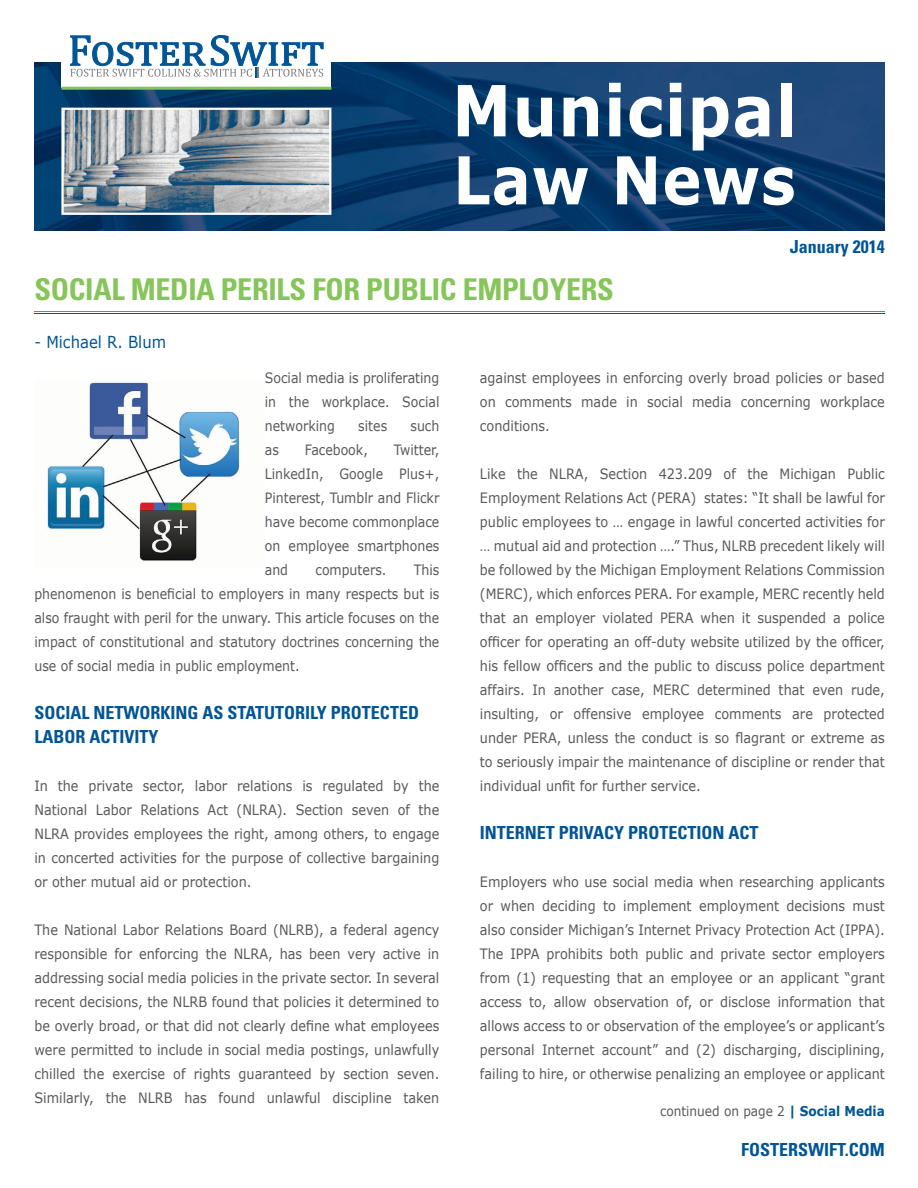
<style>
.page{position:relative;width:918px;height:1188px;background:#fff}
.page>*{position:absolute;margin:0;border:0;box-sizing:border-box;transform-origin:0 0}
.t1{font:700 70.5px "Verdana";letter-spacing:.02em;color:#fff;scale:.89 1}
.t2{font:700 66px "Verdana";letter-spacing:.02em;color:#fff;scale:.89 1}
.t3{font:700 condensed 30px "Univers LT Std";letter-spacing:-.01em;color:#85c559}
.t4{font:700 condensed 18px/24px "Univers LT Std";color:#005596}
.t5{font:16.5px "Verdana";color:#005596;scale:.9 1}
.t6{font:14.25px/24px "Verdana";color:#58595b;text-align:justify;scale:.9 1}
.t7{font:14.25px/24px "Verdana";color:#58595b;text-align:justify;scale:.88 1}
.t8{font:13.5px "Verdana";color:#58595b;scale:.9 1}
.s1{font-weight:700;color:#005596}
</style>
<div class="page">
<img style="left:34px;top:62px;width:851px;height:168px">
<div style="left:61px;top:34px;width:270px;height:54px;background:#fff"></div>
<hr style="left:61px;top:87px;width:270px;height:3px;background:#85c559">
<hr style="left:34px;top:311px;width:851px;height:1px;background:#7e8083">
<hr style="left:34px;top:313px;width:851px;height:1px;background:#005596">
<svg style="left:70px;top:35px;width:254px;height:43px"></svg>
<img style="left:64px;top:111px;width:264px;height:101px">
<div style="left:61px;top:108px;width:270px;height:107px;border:2px solid #fff"></div>
<img style="left:47px;top:382px;width:193px;height:180px">
<h1 class="t1" style="left:452px;top:61px;width:389px">Municipal</h1>
<h2 class="t2" style="left:453px;top:134px;width:386px">Law News</h2>
<h3 class="t3" style="left:34px;top:271px;width:32px">SOCIAL</h3>
<h3 class="t3" style="left:131px;top:271px;width:40px">MEDIA</h3>
<h3 class="t3" style="left:221px;top:271px;width:31px">PERIL</h3>
<h3 class="t3" style="left:290px;top:271px;width:109px">S FOR PUBLIC</h3>
<h3 class="t3" style="left:463px;top:271px;width:73px">EMPLOYER</h3>
<h3 class="t3" style="left:597px;top:271px;width:18px">S</h3>
<p class="t5" style="left:34px;top:331px;width:148px">- Michael R. Blum</p>
<p class="t4" style="left:790px;top:234px;width:96px">JANUARY 2014</p>
<p class="t7" style="left:265px;top:366px;width:200px">Social media is proliferating in the workplace. Social networking</p>
<p class="t7" style="left:358px;top:414px;width:34px">sites</p>
<p class="t7" style="left:410px;top:414px;width:34px">such</p>
<p class="t7" style="left:265px;top:438px;width:17px">as</p>
<p class="t7" style="left:305px;top:438px;width:73px">Facebook,</p>
<p class="t7" style="left:265px;top:438px;width:200px;text-indent:129px">Twitter, LinkedIn, Google Plus+, Pinterest, Tumblr and Flickr have become commonplace on employee smartphones and</p>
<p class="t7" style="left:34px;top:558px;width:462px;text-indent:379px">This phenomenon is beneficial to employers in many respects but is also fraught with peril for the unwary. This article focuses on the impact of constitutional and statutory doctrines concerning the use of social media in public employment.</p>
<p class="t4" style="left:34px;top:701px;width:386px">SOCIAL NETWORKIN G AS STATUTORILY PROTECTED<br>LABOR ACTIVITY</p>
<p class="t6" style="left:34px;top:774px;width:452px">In the private sector, labor relations is regulated by the National Labor Relations Act (NLRA). Section seven of the NLRA provides employees the right, among others, to engage in concerted activities for the purpose of collective bargaining or other mutual aid or protection.</p>
<p class="t6" style="left:34px;top:918px;width:452px">The National Labor Relations Board (NLRB), a federal agency responsible for enforcing the NLRA, has been very active in addressing social media policies in the private sector. In several recent decisions, the NLRB found that policies it determined to be overly broad, or that did not clearly define what employees were permitted to include in social media postings, unlawfully chilled the exercise of rights guaranteed by section seven.<br>Similarly, the NLRB has found unlawful discipline taken</p>
<p class="t7" style="left:315px;top:558px;width:82px">computers.</p>
<p class="t6" style="left:480px;top:366px;width:452px">against employees in enforcing overly broad policies or based on comments made in social media concerning workplace conditions.</p>
<p class="t6" style="left:480px;top:462px;width:452px">Like the NLRA, Section 423.209 of the Michigan Public Employment Relations Act (PERA) states: “It shall be lawful for public employees to … engage in lawful concerted activities for … mutual aid and protection ….” Thus, NLRB precedent likely will be followed by the Michigan Employment Relations Commission (MERC), which enforces PERA. For example, MERC recently held that an employer violated PERA when it suspended a police officer for operating an off-duty website utilized by the officer, his fellow officers and the public to discuss police department affairs. In another case, MERC determined that even rude, insulting, or offensive employee comments are protected under PERA, unless the conduct is so flagrant or extreme as to seriously impair the maintenance of discipline or render that individual unfit for further service.</p>
<p class="t4" style="left:480px;top:821px;width:280px">INTERN ET PRIVACY PROTECTION ACT</p>
<p class="t6" style="left:480px;top:870px;width:452px">Employers who use social media when researching applicants or when deciding to implement employment decisions must also consider Michigan’s Internet Privacy Protection Act (IPPA).<br>The IPPA prohibits both public and private sector employers from (1) requesting that an employee or an applicant “grant access to, allow observation of, or disclose information that allows access to or observation of the employee’s or applicant’s personal Internet account” and (2) discharging, disciplining, failing to hire, or otherwise penalizing an employee or applicant</p>
<p class="t8" style="left:660px;top:1102px;width:251px">continued on page 2 <span class="s1">| Social Media</span></p>
<p class="t4" style="left:741px;top:1137px;width:143px">FOSTERSWIFT.COM</p>
</div>
